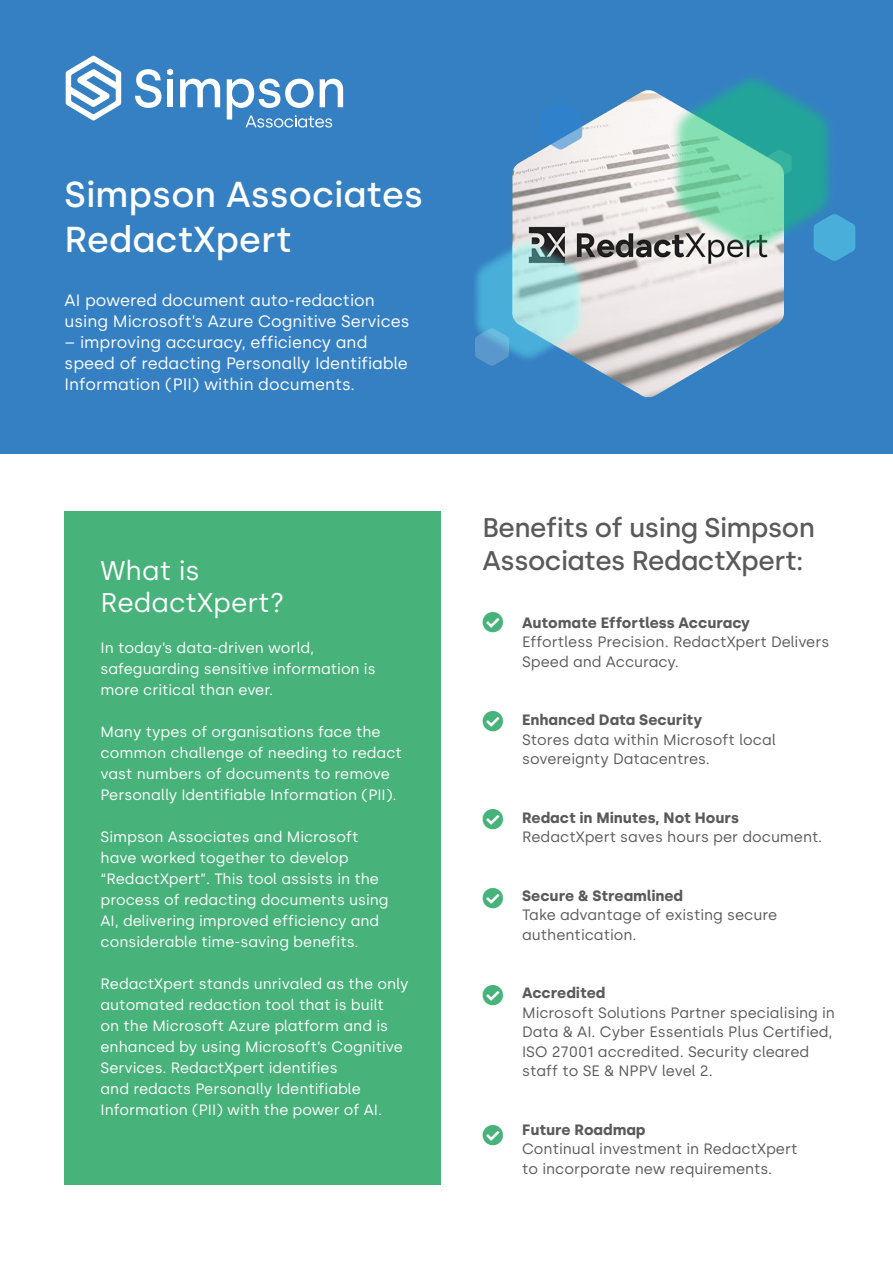
<style>
.page{position:relative;width:893px;height:1263px;background:#fff}
.page>*{position:absolute;margin:0;border:0;box-sizing:border-box;transform-origin:0 0}
.t1{font:500 36px/45px "Silka";color:#fff}
.t2{font:500 27px/33px "Silka";letter-spacing:-.02em;color:#5a5a5b}
.t3{font:27px/32.4px "Silka";color:#fff}
.t4{font:16.5px/21px "Silka";color:#fff}
.t5{font:15px/21px "Silka";color:#fff}
.t6{font:15px/19.5px "Silka";color:#5a5a5b}
.t7{font:700 15px "Silka";color:#5a5a5b}
</style>
<div class="page">
<div style="left:0;top:0;width:893px;height:454px;background:#3580c3"></div>
<svg style="left:135px;top:69px;width:26px;height:39px"></svg>
<div style="left:167px;top:79px;width:6px;height:28px;background:#fff"></div>
<svg style="left:180px;top:79px;width:40px;height:28px"></svg>
<svg style="left:227px;top:79px;width:116px;height:49px"></svg>
<svg style="left:66px;top:56px;width:55px;height:64px"></svg>
<svg style="left:167px;top:69px;width:6px;height:7px"></svg>
<div style="left:65px;top:511px;width:376px;height:673px;background:#47b27a"></div>
<img style="left:475px;top:78px;width:381px;height:320px">
<h1 class="t1" style="left:65px;top:172px;width:360px">Simpson Associates<br>RedactXpert</h1>
<p class="t4" style="left:65px;top:289px;width:346px">AI powered document auto-redaction using Microsoft’s Azure Cognitive Services</p>
<p class="t4" style="left:65px;top:331px;width:345px">– improving accuracy, efficiency and speed of redacting Personally Identifiable<br>Information (PII) within documents.</p>
<h2 class="t3" style="left:101px;top:554px;width:185px">What is<br>RedactXpert?</h2>
<p class="t5" style="left:101px;top:637px;width:277px">In today’s data-driven world, safeguarding sensitive information is more critical than ever.</p>
<p class="t5" style="left:101px;top:721px;width:303px">Many types of organisations face the common challenge of needing to redact vast numbers of documents to remove Personally Identifiable Information (PII).</p>
<p class="t5" style="left:101px;top:826px;width:290px">Simpson Associates and Microsoft have worked together to develop “RedactXpert”. This tool assists in the process of redacting documents using AI, delivering improved efficiency and considerable time-saving benefits.</p>
<p class="t5" style="left:101px;top:973px;width:309px">RedactXpert stands unrivaled as the only automated redaction tool that is built<br>on the Microsoft Azure platform and is enhanced by using Microsoft’s Cognitive Services. RedactXpert identifies<br>and redacts Personally Identifiable Information (PII) with the power of AI.</p>
<h2 class="t2" style="left:483px;top:511px;width:334px">Benefits of using Simpson<br>Associates RedactXpert:</h2>
<p class="t7" style="left:522px;top:614px;width:230px">Automate Effortless Accuracy</p>
<p class="t6" style="left:522px;top:632px;width:309px">Effortless Precision. RedactXpert Delivers<br>Speed and Accuracy.</p>
<p class="t7" style="left:522px;top:711px;width:182px">Enhanced Data Security</p>
<p class="t6" style="left:522px;top:730px;width:256px">Stores data within Microsoft local sovereignty Datacentres.</p>
<p class="t7" style="left:522px;top:809px;width:218px">Redact in Minutes, Not Hours</p>
<p class="t6" style="left:522px;top:827px;width:302px">RedactXpert saves hours per document.</p>
<p class="t7" style="left:522px;top:887px;width:163px">Secure &amp; Streamlined</p>
<p class="t6" style="left:522px;top:905px;width:257px">Take advantage of existing secure authentication.</p>
<p class="t7" style="left:522px;top:984px;width:85px">Accredited</p>
<p class="t6" style="left:522px;top:1003px;width:314px">Microsoft Solutions Partner specialising in Data &amp; AI. Cyber Essentials Plus Certified, ISO 27001 accredited. Security cleared staff to SE &amp; NPPV level 2.</p>
<p class="t7" style="left:522px;top:1121px;width:125px">Future Roadmap</p>
<p class="t6" style="left:522px;top:1139px;width:277px">Continual investment in RedactXpert to incorporate new requirements.</p>
</div>
